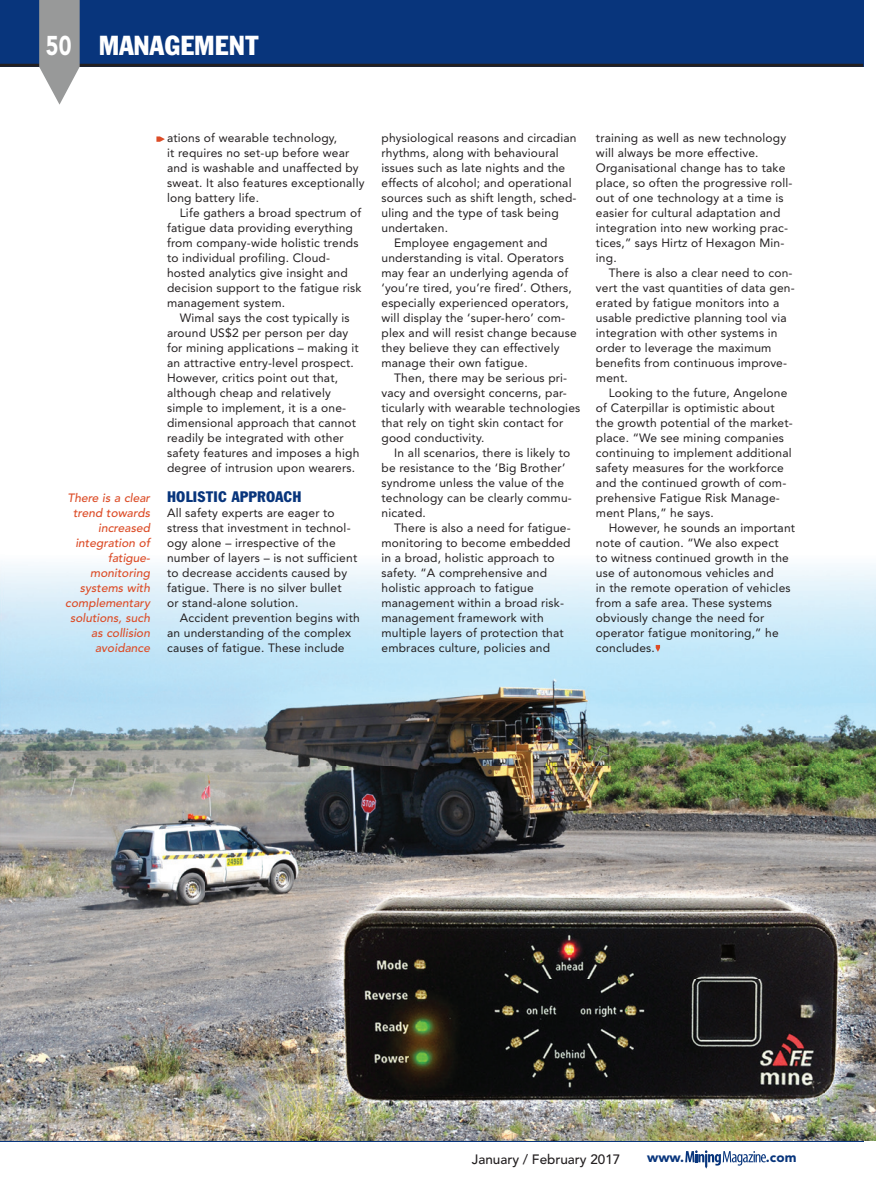
<style>
.page{position:relative;width:876px;height:1195px;background:#fff}
.page>*{position:absolute;margin:0;border:0;box-sizing:border-box;transform-origin:0 0}
.t1{font:condensed 27px "Franklin Gothic BT";color:#fff}
.t2{font:condensed 15px "Franklin Gothic BT";letter-spacing:.015em;color:#08357c}
.t3{font:500 13.5px "Avenir";color:#231f20}
.t4{font:900 13.5px "Avenir";color:#08357c}
.t5{font:12px/15px "Avenir";letter-spacing:.015em;color:#231f20}
.t6{font:italic 500 12px/15px "Avenir";color:#dc4c27;text-align:right}
.s1{font-family:"Avenir";font-weight:900;font-stretch:normal}
</style>
<div class="page">
<svg style="left:685px;top:1150px;width:81px;height:18px"></svg>
<div style="left:0;top:0;width:863px;height:67px;background:#08357c"></div>
<hr style="left:0;top:64px;width:863px;height:3px;background:#231f20">
<hr style="left:0;top:1140px;width:863px;height:1px;background:#08357c">
<svg style="left:39px;top:0;width:41px;height:105px"></svg>
<img style="left:0;top:565px;width:876px;height:575px">
<svg style="left:656px;top:645px;width:4px;height:7px"></svg>
<svg style="left:156px;top:136px;width:9px;height:6px"></svg>
<h1 class="t1" style="left:46px;top:28px;width:214px"><span class="s1">50</span> MANAGEMENT</h1>
<p class="t6" style="left:65px;top:490px;width:86px">There is a clear trend towards increased integration of fatigue&shy;monitoring systems with complementary solutions, such as collision avoidance</p>
<p class="t5" style="left:167px;top:130px;width:199px">ations of wearable technology,<br>it requires no set-up before wear and is washable and unaffected by sweat. It also features exceptionally long battery life.</p>
<p class="t5" style="left:167px;top:205px;width:196px;text-indent:13px">Life gathers a broad spectrum of fatigue data providing everything from company-wide holistic trends to individual profiling. Cloud&shy;hosted analytics give insight and decision support to the fatigue risk management system.</p>
<p class="t5" style="left:167px;top:310px;width:194px;text-indent:13px">Wimal says the cost typically is around US$2 per person per day for mining applications – making it an attractive entry-level prospect.<br>However, critics point out that, although cheap and relatively simple to implement, it is a one&shy;dimensional approach that cannot readily be integrated with other safety features and imposes a high degree of intrusion upon wearers.</p>
<p class="t2" style="left:167px;top:487px;width:136px">HOLISTIC APPROACH</p>
<p class="t5" style="left:167px;top:505px;width:192px">All safety experts are eager to stress that investment in technol&shy;ogy alone – irrespective of the number of layers – is not sufficient to decrease accidents caused by fatigue. There is no silver bullet<br>or stand-alone solution.</p>
<p class="t5" style="left:167px;top:610px;width:194px;text-indent:13px">Accident prevention begins with an understanding of the complex causes of fatigue. These include</p>
<p class="t5" style="left:381px;top:130px;width:197px">physiological reasons and circadian</p>
<p class="t5" style="left:381px;top:145px;width:179px">rhythms, along with behavioural</p>
<p class="t5" style="left:381px;top:160px;width:185px">issues such as late nights and the</p>
<p class="t5" style="left:381px;top:175px;width:192px">effects of alcohol; and operational</p>
<p class="t5" style="left:381px;top:190px;width:197px">sources such as shift length, sched-</p>
<p class="t5" style="left:381px;top:205px;width:179px">uling and the type of task being</p>
<p class="t5" style="left:381px;top:220px;width:68px">undertaken.</p>
<p class="t5" style="left:394px;top:235px;width:155px">Employee engagement and</p>
<p class="t5" style="left:381px;top:250px;width:184px">understanding is vital. Operators</p>
<p class="t5" style="left:381px;top:265px;width:188px">may fear an underlying agenda of</p>
<p class="t5" style="left:381px;top:280px;width:192px">‘you’re tired, you’re fired’. Others,</p>
<p class="t5" style="left:381px;top:295px;width:189px">especially experienced operators,</p>
<p class="t5" style="left:381px;top:310px;width:185px">will display the ‘super-hero’ com-</p>
<p class="t5" style="left:381px;top:325px;width:197px">plex and will resist change because</p>
<p class="t5" style="left:381px;top:340px;width:180px">they believe they can effectively</p>
<p class="t5" style="left:381px;top:355px;width:148px">manage their own fatigue.</p>
<p class="t5" style="left:394px;top:370px;width:175px">Then, there may be serious pri-</p>
<p class="t5" style="left:381px;top:385px;width:187px">vacy and oversight concerns, par-</p>
<p class="t5" style="left:381px;top:400px;width:200px">ticularly with wearable technologies</p>
<p class="t5" style="left:381px;top:415px;width:183px">that rely on tight skin contact for</p>
<p class="t5" style="left:381px;top:430px;width:104px">good conductivity.</p>
<p class="t5" style="left:394px;top:445px;width:177px">In all scenarios, there is likely to</p>
<p class="t5" style="left:381px;top:460px;width:185px">be resistance to the ‘Big Brother’</p>
<p class="t5" style="left:381px;top:475px;width:184px">syndrome unless the value of the</p>
<p class="t5" style="left:381px;top:490px;width:192px">technology can be clearly commu-</p>
<p class="t5" style="left:381px;top:505px;width:46px">nicated.</p>
<p class="t5" style="left:394px;top:520px;width:178px">There is also a need for fatigue-</p>
<p class="t5" style="left:381px;top:535px;width:191px">monitoring to become embedded</p>
<p class="t5" style="left:381px;top:550px;width:175px">in a broad, holistic approach to</p>
<p class="t5" style="left:381px;top:565px;width:167px">safety. “A comprehensive and</p>
<p class="t5" style="left:381px;top:580px;width:154px">holistic approach to fatigue</p>
<p class="t5" style="left:381px;top:595px;width:184px">management within a broad risk-</p>
<p class="t5" style="left:381px;top:610px;width:164px">management framework with</p>
<p class="t5" style="left:381px;top:625px;width:184px">multiple layers of protection that</p>
<p class="t5" style="left:381px;top:640px;width:170px">embraces culture, policies and</p>
<p class="t5" style="left:596px;top:130px;width:198px">training as well as new technology will always be more effective.<br>Organisational change has to take place, so often the progressive roll&shy;out of one technology at a time is easier for cultural adaptation and integration into new working prac&shy;tices,” says Hirtz of Hexagon Min&shy;ing.</p>
<p class="t5" style="left:596px;top:265px;width:200px;text-indent:13px">There is also a clear need to con&shy;vert the vast quantities of data gen&shy;erated by fatigue monitors into a usable predictive planning tool via integration with other systems in order to leverage the maximum benefits from continuous improve&shy;ment.</p>
<p class="t5" style="left:596px;top:385px;width:198px;text-indent:13px">Looking to the future, Angelone of Caterpillar is optimistic about the growth potential of the market&shy;place. “We see mining companies continuing to implement additional safety measures for the workforce and the continued growth of com&shy;prehensive Fatigue Risk Manage&shy;ment Plans,” he says.</p>
<p class="t5" style="left:596px;top:520px;width:201px;text-indent:13px">However, he sounds an important note of caution. “We also expect<br>to witness continued growth in the use of autonomous vehicles and<br>in the remote operation of vehicles from a safe area. These systems obviously change the need for operator fatigue monitoring,” he concludes.</p>
<p class="t3" style="left:472px;top:1151px;width:150px">January / February 2017</p>
<p class="t4" style="left:647px;top:1149px;width:38px">www.</p>
<p class="t4" style="left:766px;top:1149px;width:32px">.com</p>
</div>
